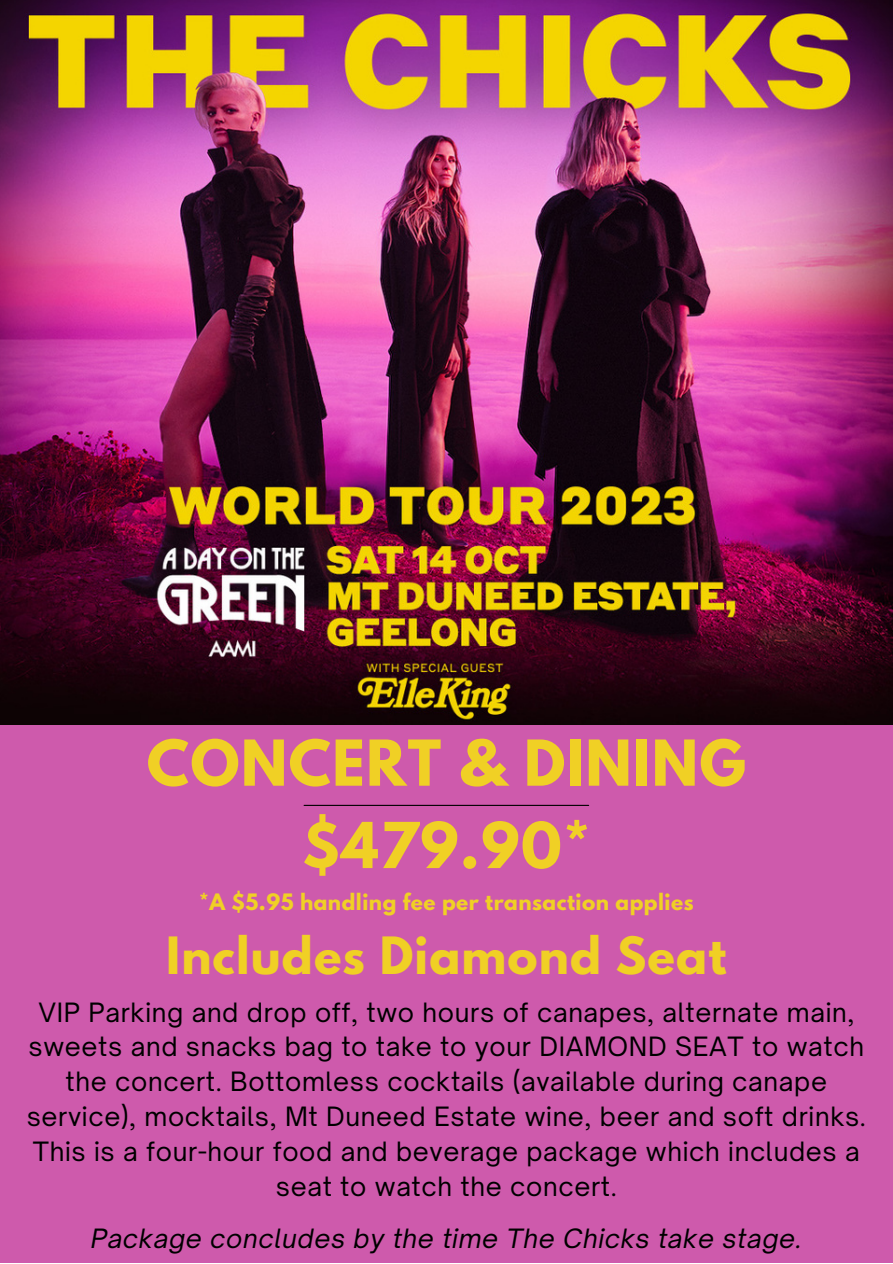
<style>
.page{position:relative;width:893px;height:1264px;background:#fff}
.page>*{position:absolute;margin:0;border:0;box-sizing:border-box;transform-origin:0 0}
.t1{font:700 55.95px "League Spartan";letter-spacing:.025em;color:#f0d025}
.t2{font:700 45.45px "League Spartan";letter-spacing:.025em;color:#f0d025}
.t3{font:25.5px/34.8px "Open Sauce One";letter-spacing:.025em;color:#000;text-align:center}
.t4{font:italic 25.5px "Open Sauce One";letter-spacing:.025em;color:#000}
.t5{font:700 20.1px "League Spartan";letter-spacing:.025em;color:#f0d025}
</style>
<div class="page">
<img style="left:0;top:0;width:892px;height:725px">
<div style="left:0;top:725px;width:892px;height:537px;background:#ce5aac"></div>
<hr style="left:304px;top:804px;width:284px;height:2px;background:#000">
<h1 class="t1" style="left:147px;top:735px;width:600px">CONCERT &amp; DINING</h1>
<h1 class="t1" style="left:302px;top:817px;width:290px">$479.90*</h1>
<p class="t5" style="left:199px;top:892px;width:496px">*A $5.95 handling fee per transaction applies</p>
<h2 class="t2" style="left:166px;top:932px;width:561px">Includes Diamond Seat</h2>
<p class="t3" style="left:27px;top:994px;width:840px">VIP Parking and drop off, two hours of canapes, alternate main, sweets and snacks bag to take to your DIAMOND SEAT to watch the concert. Bottomless cocktails (available during canape service), mocktails, Mt Duneed Estate wine, beer and soft drinks.<br>This is a four-hour food and beverage package which includes a seat to watch the concert.</p>
<p class="t4" style="left:91px;top:1221px;width:712px">Package concludes by the time The Chicks take stage.</p>
</div>
